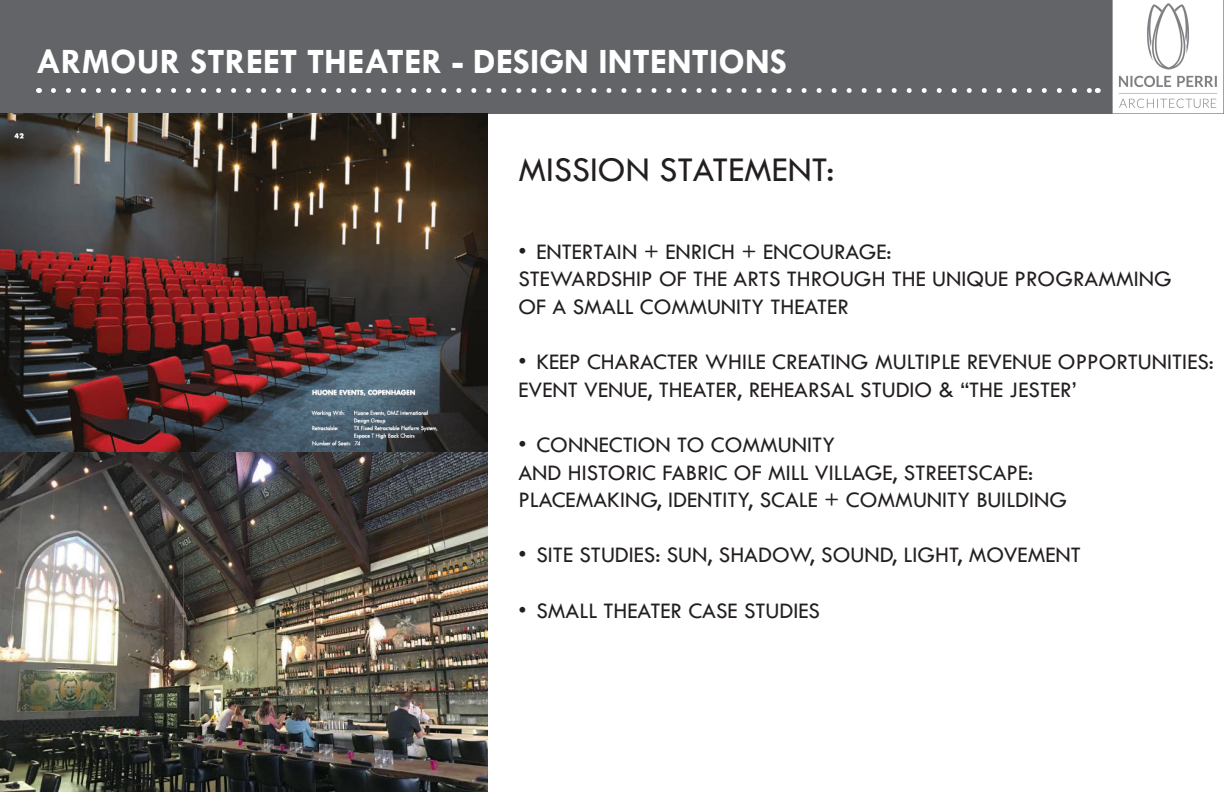
<style>
.page{position:relative;width:1224px;height:792px;background:#fff}
.page>*{position:absolute;margin:0;border:0;box-sizing:border-box;transform-origin:0 0}
.t1{font:700 36px "Tw Cen";color:#fff}
.t2{font:36px "Tw Cen";color:#231f20}
.t3{font:23px "Tw Cen";color:#231f20}
</style>
<div class="page">
<div style="left:0;top:0;width:1224px;height:113px;background:#626467"></div>
<img style="left:1112px;top:0;width:112px;height:113px">
<svg style="left:53px;top:88px;width:1037px;height:5px"></svg>
<img style="left:0;top:113px;width:488px;height:679px">
<p class="t1" style="left:36px;top:40px;width:753px">ARMOUR STREET THEATER - DESIGN INTENTIONS</p>
<p class="t2" style="left:518px;top:148px;width:317px">MISSION STATEMENT:</p>
<p class="t3" style="left:518px;top:238px;width:375px">• ENTERTAIN + ENRICH + ENCOURAGE:</p>
<p class="t3" style="left:518px;top:265px;width:655px">STEWARDSHIP OF THE ARTS THROUGH THE UNIQUE PROGRAMMING</p>
<p class="t3" style="left:518px;top:293px;width:332px">OF A SMALL COMMUNITY THEATER</p>
<p class="t3" style="left:518px;top:348px;width:697px">• KEEP CHARACTER WHILE CREATING MULTIPLE REVENUE OPPORTUNITIES:</p>
<p class="t3" style="left:518px;top:376px;width:560px">EVENT VENUE, THEATER, REHEARSAL STUDIO &amp; “THE JESTER’</p>
<p class="t3" style="left:518px;top:431px;width:318px">• CONNECTION TO COMMUNITY</p>
<p class="t3" style="left:518px;top:459px;width:516px">AND HISTORIC FABRIC OF MILL VILLAGE, STREETSCAPE:</p>
<p class="t3" style="left:518px;top:486px;width:550px">PLACEMAKING, IDENTITY, SCALE + COMMUNITY BUILDING</p>
<p class="t3" style="left:518px;top:541px;width:564px">• SITE STUDIES: SUN, SHADOW, SOUND, LIGHT, MOVEMENT</p>
<p class="t3" style="left:518px;top:597px;width:303px">• SMALL THEATER CASE STUDIES</p>
</div>
